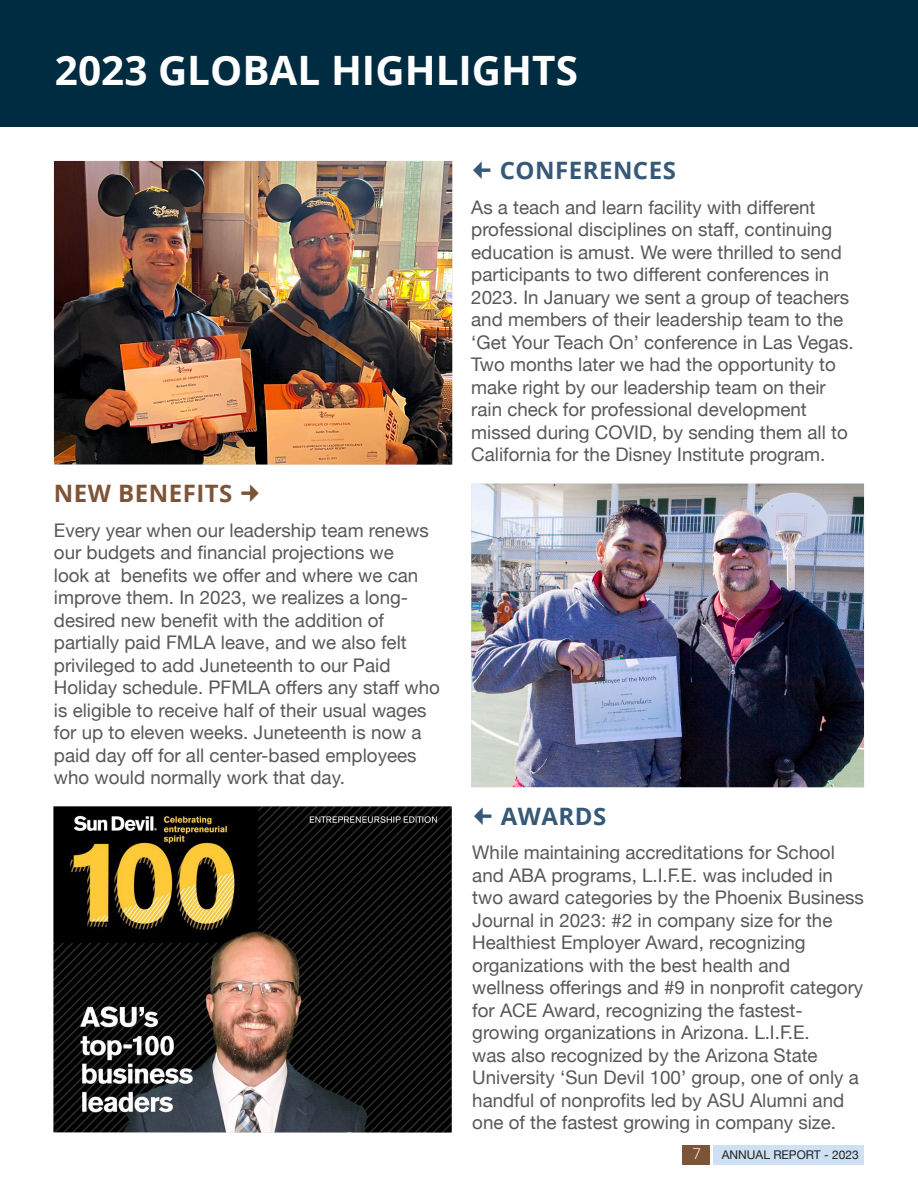
<style>
.page{position:relative;width:918px;height:1188px;background:#fff}
.page>*{position:absolute;margin:0;border:0;box-sizing:border-box;transform-origin:0 0}
.t1{font:700 40.5px "Open Sans";color:#fff}
.Small_text{font:700 24px "Open Sans";letter-spacing:.02em;color:#375978}
.Small_text-2{font:700 24px "Open Sans";letter-spacing:.02em;color:#7e5439}
.Body_Text_-_Gray_Helv_Neue_12_5pt{font:18.75px/22.5px "Helvetica Neue";color:#57585a}
.t2{font:300 15px "Open Sans";color:#fff}
.t3{font:12px "Helvetica Neue";color:#231f20}
</style>
<div class="page">
<div style="left:0;top:0;width:918px;height:127px;background:#002c41"></div>
<img style="left:471px;top:484px;width:393px;height:303px">
<img style="left:54px;top:161px;width:398px;height:304px">
<img style="left:53px;top:806px;width:399px;height:327px">
<div style="left:682px;top:1145px;width:27px;height:20px;background:#7e5439"></div>
<div style="left:714px;top:1145px;width:150px;height:20px;background:#cde1f2"></div>
<p class="t1" style="left:55px;top:42px;width:525px">2023 GLOBAL HIGHLIGHTS</p>
<p class="Small_text" style="left:471px;top:154px;width:206px">○ CONFERENCES</p>
<p class="Small_text-2" style="left:54px;top:477px;width:180px">NEW BENEFITS</p>
<p class="Body_Text_-_Gray_Helv_Neue_12_5pt" style="left:54px;top:520px;width:387px">Every year when our leadership team renews our budgets and financial projections we<br>look at benefits we offer and where we can improve them. In 2023, we realizes a long&shy;desired new benefit with the addition of partially paid FMLA leave, and we also felt privileged to add Juneteenth to our Paid Holiday schedule. PFMLA offers any staff who is eligible to receive half of their usual wages for up to eleven weeks. Juneteenth is now a paid day off for all center-based employees who would normally work that day.</p>
<p class="Body_Text_-_Gray_Helv_Neue_12_5pt" style="left:471px;top:197px;width:384px">As a teach and learn facility with different professional disciplines on staff, continuing education is amust. We were thrilled to send participants to two different conferences in 2023. In January we sent a group of teachers and members of their leadership team to the ‘Get Your Teach On’ conference in Las Vegas.<br>Two months later we had the opportunity to make right by our leadership team on their rain check for professional development missed during COVID, by sending them all to California for the Disney Institute program.</p>
<p class="Small_text" style="left:472px;top:799px;width:136px">○ AWARDS</p>
<p class="Body_Text_-_Gray_Helv_Neue_12_5pt" style="left:472px;top:843px;width:393px">While maintaining accreditations for School and ABA programs, L.I.F.E. was included in two award categories by the Phoenix Business Journal in 2023: #2 in company size for the Healthiest Employer Award, recognizing organizations with the best health and wellness offerings and #9 in nonprofit category for ACE Award, recognizing the fastest&shy;growing organizations in Arizona. L.I.F.E.<br>was also recognized by the Arizona State University ‘Sun Devil 100’ group, one of only a handful of nonprofits led by ASU Alumni and one of the fastest growing in company size.</p>
<p class="t2" style="left:692px;top:1143px;width:10px">7</p>
<p class="t3" style="left:722px;top:1146px;width:138px">ANNUAL REPORT - 2023</p>
</div>
